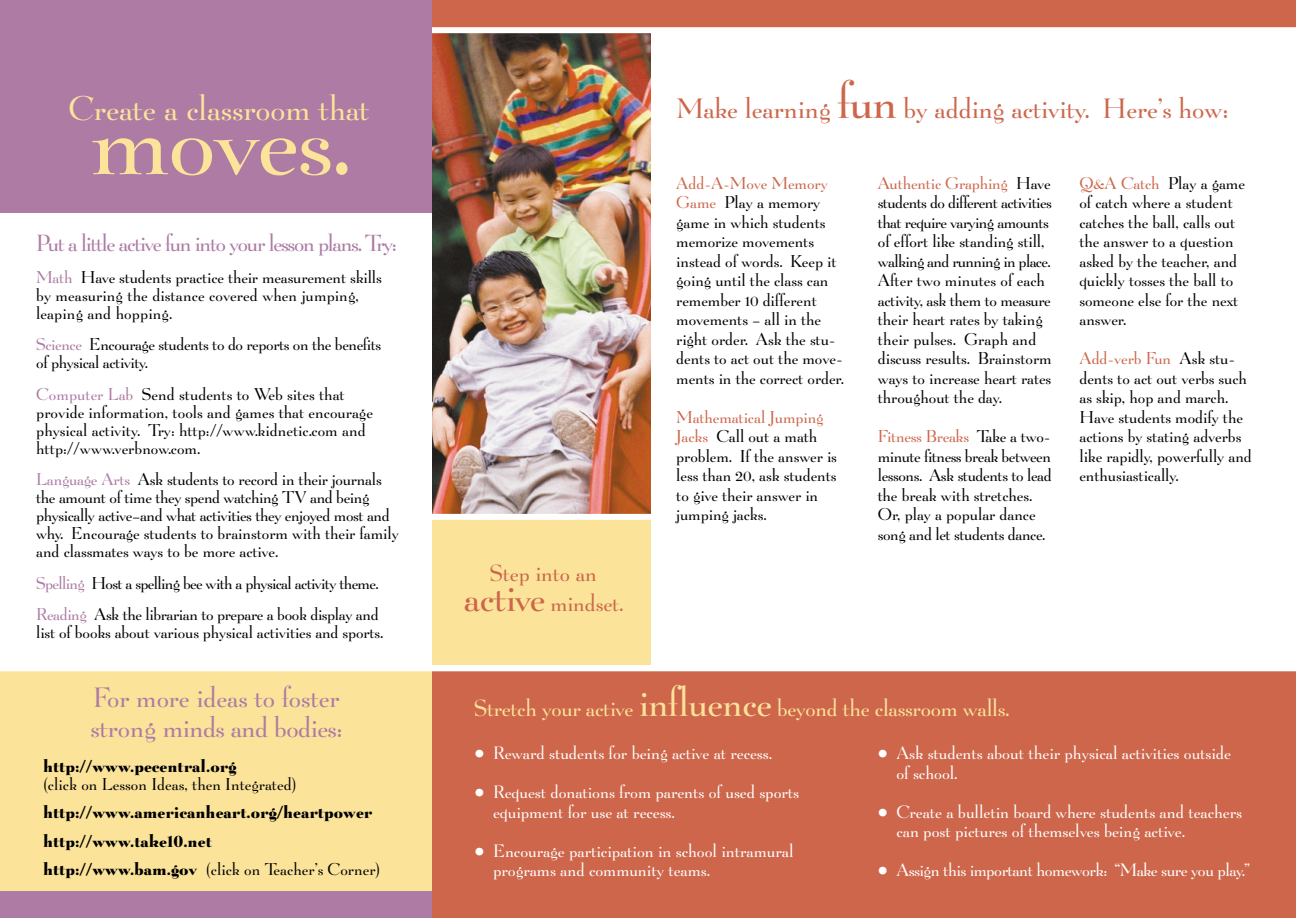
<style>
.page{position:relative;width:1296px;height:918px;background:#fff}
.page>*{position:absolute;margin:0;border:0;box-sizing:border-box;transform-origin:0 0}
.t1{font:105px "Be Lucian";letter-spacing:-.015em;color:#fbe39a}
.t2{font:33px "Be Lucian";color:#fbe39a}
.t3{font:27px "Be Lucian";color:#cd664b}
.t4{font:27px/30px "Be Lucian";color:#ad7ba4}
.t5{font:22.5px "Be Lucian";letter-spacing:-.01em;color:#fbe39a}
.t6{font:22.5px "Be Lucian";letter-spacing:-.05em;color:#ad7ba4}
.t7{font:22.5px/30px "Be Lucian";color:#cd664b;text-align:center}
.t8{font:17.25px/19.5px "Be Lucian";color:#fff}
.t9{font:17.25px "Be Lucian";letter-spacing:-.025em;color:#fff}
.t10{font:16.5px/19.5px "Be Lucian";color:#000}
.t11{font:16.5px/19.5px "Be Lucian";letter-spacing:-.02em;color:#000}
.t12{font:16.5px/31.5px "Be Lucian";letter-spacing:-.035em;color:#000}
.t13{font:16.5px/28.5px "Be Lucian Ultra";letter-spacing:.005em;color:#000}
.s1{color:#ad7ba4}
.s2{font-family:"Be Lucian Ultra"}
.s3{font-size:48px}
.s4{font-size:39px}
.s5{color:#cd664b}
</style>
<div class="page">
<div style="left:0;top:670px;width:440px;height:231px;background:#fbe39a"></div>
<div style="left:432px;top:517px;width:218px;height:148px;background:#fbe39a"></div>
<img style="left:432px;top:33px;width:218px;height:481px">
<div style="left:432px;top:0;width:864px;height:28px;background:#cd664b"></div>
<div style="left:432px;top:671px;width:864px;height:247px;background:#cd664b"></div>
<div style="left:0;top:891px;width:432px;height:27px;background:#ad7ba4"></div>
<div style="left:0;top:665px;width:1296px;height:6px;background:#fff"></div>
<div style="left:429px;top:514px;width:226px;height:6px;background:#fff"></div>
<div style="left:428px;top:27px;width:868px;height:6px;background:#fff"></div>
<div style="left:0;top:0;width:432px;height:213px;background:#ad7ba4"></div>
<h2 class="t2" style="left:69px;top:94px;width:302px">Create a classroom that</h2>
<h1 class="t1" style="left:90px;top:91px;width:259px">moves.</h1>
<h3 class="t6" style="left:36px;top:233px;width:362px">Put a little active fun into your lesson plans. Try:</h3>
<p class="t10" style="left:36px;top:269px;width:347px;line-height:18px"><span class="s1">Math</span> Have students practice their measurement skills by measuring the distance covered when jumping, leaping and hopping.</p>
<p class="t11" style="left:36px;top:337px;width:347px;line-height:18px"><span class="s1">Science</span> Encourage students to do reports on the benefits of physical activity.</p>
<p class="t10" style="left:36px;top:386px;width:338px;line-height:18px"><span class="s1">Computer Lab</span> Send students to Web sites that provide information, tools and games that encourage physical activity. Try: http://www.kidnetic.com and http://www.verbnow.com.</p>
<p class="t10" style="left:36px;top:472px;width:364px;line-height:18px"><span class="s1">Language Arts</span> Ask students to record in their journals the amount of time they spend watching TV and being physically active–and what activities they enjoyed most and why. Encourage students to brainstorm with their family and classmates ways to be more active.</p>
<p class="t12" style="left:36px;top:569px;width:344px"><span class="s1">Spelling</span> Host a spelling bee with a physical activity theme.<br><span class="s1">Reading</span> Ask the librarian to prepare a book display and</p>
<p class="t10" style="left:36px;top:624px;width:348px">list of books about various physical activities and sports.</p>
<h3 class="t4" style="left:90px;top:685px;width:253px">For more ideas to foster strong minds and bodies:</h3>
<p class="t13" style="left:43px;top:753px;width:195px">http://www.pecentral.org</p>
<p class="t10" style="left:43px;top:776px;width:255px">(click on Lesson Ideas, then Integrated)</p>
<p class="t13" style="left:43px;top:800px;width:331px">http://www.americanheart.org/heartpower http://www.take10.net</p>
<p class="t10" style="left:43px;top:861px;width:339px"><span class="s2">http://www.bam.gov</span> (click on Teacher’s Corner)</p>
<h3 class="t3" style="left:676px;top:97px;width:553px">Make learning <span class="s3">fun</span> by adding activity. Here’s how:</h3>
<h3 class="t7" style="left:464px;top:561px;width:160px">Step into an <span class="s4">active</span> mindset.</h3>
<p class="t10" style="left:676px;top:175px;width:169px"><span class="s5">Add-A-Move Memory<br>Game</span> Play a memory game in which students memorize movements instead of words. Keep it going until the class can remember 10 different movements – all in the right order. Ask the stu&shy;dents to act out the move&shy;ments in the correct order.</p>
<p class="t10" style="left:676px;top:409px;width:162px"><span class="s5">Mathematical Jumping<br>Jacks</span> Call out a math problem. If the answer is less than 20, ask students to give their answer in jumping jacks.</p>
<p class="t10" style="left:878px;top:175px;width:175px"><span class="s5">Authentic Graphing</span> Have students do different activities that require varying amounts of effort like standing still, walking and running in place.<br>After two minutes of each activity, ask them to measure their heart rates by taking their pulses. Graph and discuss results. Brainstorm ways to increase heart rates throughout the day.</p>
<p class="t11" style="left:878px;top:428px;width:175px"><span class="s5">Fitness Breaks</span> Take a two&shy;minute fitness break between lessons. Ask students to lead the break with stretches.<br>Or, play a popular dance song and let students dance.</p>
<p class="t10" style="left:1079px;top:175px;width:167px"><span class="s5">Q&amp;A Catch</span> Play a game of catch where a student catches the ball, calls out the answer to a question asked by the teacher, and quickly tosses the ball to someone else for the next answer.</p>
<p class="t10" style="left:1079px;top:350px;width:174px"><span class="s5">Add-verb Fun</span> Ask stu&shy;dents to act out verbs such as skip, hop and march.<br>Have students modify the actions by stating adverbs like rapidly, powerfully and enthusiastically.</p>
<h3 class="t5" style="left:474px;top:698px;width:536px">Stretch your active <span class="s4">influence</span> beyond the classroom walls.</h3>
<p class="t8" style="left:474px;top:745px;width:299px">• Reward students for being active at recess.</p>
<p class="t8" style="left:493px;top:784px;width:308px;text-indent:-19px">• Request donations from parents of used sports equipment for use at recess.</p>
<p class="t8" style="left:493px;top:843px;width:302px;text-indent:-19px">• Encourage participation in school intramural programs and community teams.</p>
<p class="t8" style="left:896px;top:745px;width:336px;text-indent:-19px">• Ask students about their physical activities outside of school.</p>
<p class="t8" style="left:896px;top:804px;width:347px;text-indent:-19px">• Create a bulletin board where students and teachers can post pictures of themselves being active.</p>
<p class="t9" style="left:877px;top:863px;width:374px">• Assign this important homework: “Make sure you play.”</p>
</div>
